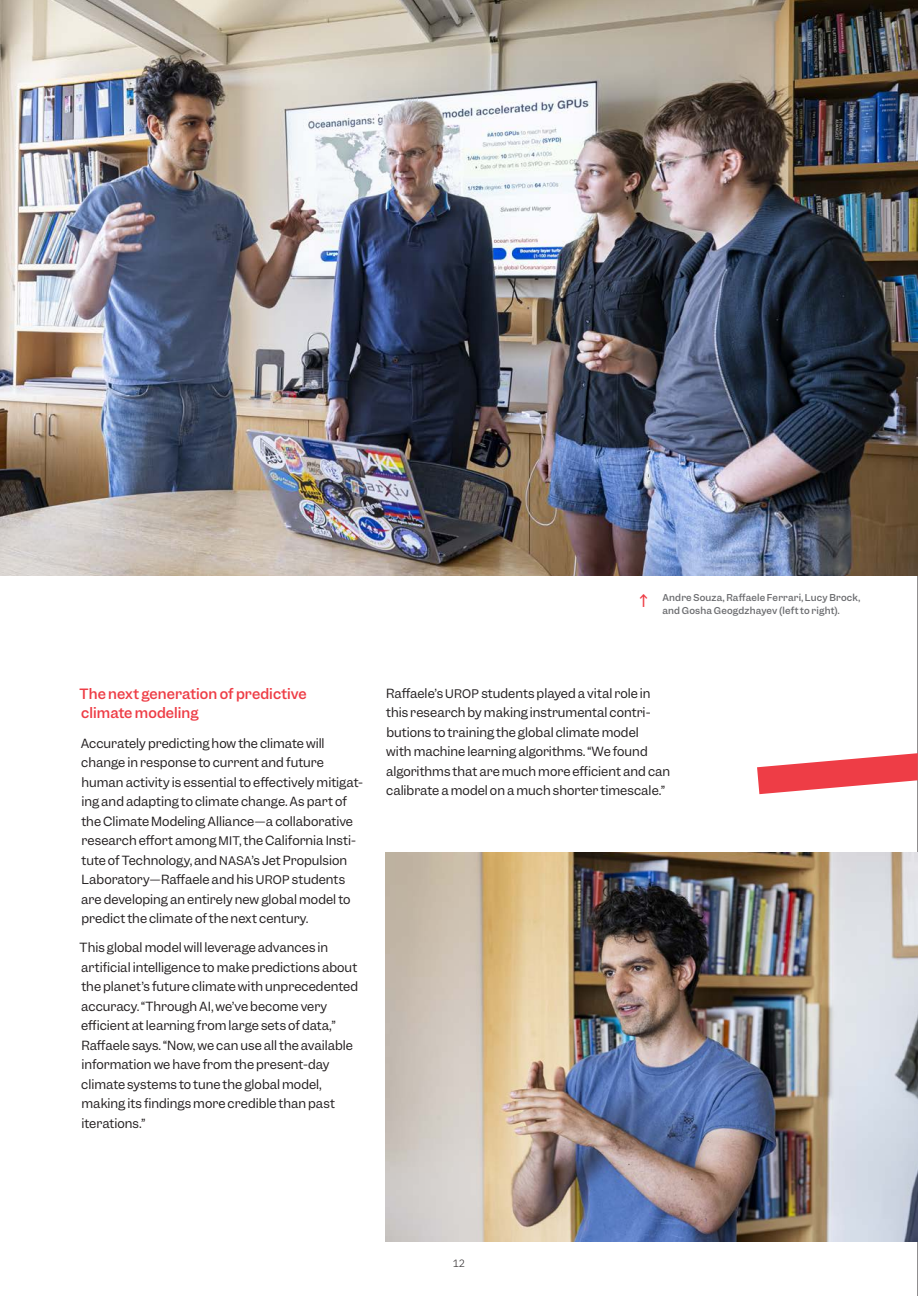
<style>
.page{position:relative;width:918px;height:1296px;background:#fff}
.page>*{position:absolute;margin:0;border:0;box-sizing:border-box;transform-origin:0 0}
.t1{font:18px "Garnett";color:#ee3d46}
.Subhead_-_Reg_10pt{font:500 13.5px/19.5px "Garnett";letter-spacing:.005em;color:#ee3d46}
.Para_Space_After{font:12px/19.5px "Garnett";letter-spacing:.005em;color:#231f20}
.t2{font:300 10.5px "IBM Plex Mono";color:#231f20}
.t3{font:500 9px/13.5px "Garnett";letter-spacing:.025em;color:#6c6d70}
.s1{font-size:11.25px}
</style>
<div class="page">
<hr style="left:917px;top:0;width:1px;height:1296px;background:#231f20">
<img style="left:0;top:0;width:918px;height:576px">
<img style="left:386px;top:852px;width:532px;height:390px">
<svg style="left:757px;top:753px;width:161px;height:41px"></svg>
<p class="t1" style="left:655px;top:594px;width:15px;rotate:90deg">←</p>
<p class="t3" style="left:662px;top:591px;width:199px">Andre Souza, Raffaele Ferrari, Lucy Brock, and Gosha Geogdzhayev (left to right).</p>
<p class="Subhead_-_Reg_10pt" style="left:80px;top:684px;width:228px">The next generation of predictive climate modeling</p>
<p class="Para_Space_After" style="left:81px;top:734px;width:284px">Accurately predicting how the climate will change in response to current and future human activity is essential to effectively mitigat&shy;ing and adapting to climate change. As part of the Climate Modeling Alliance—a collaborative research effort among <span class="s1">MIT</span>, the California Insti&shy;tute of Technology, and <span class="s1">NASA</span>’s Jet Propulsion Laboratory—Raffaele and his <span class="s1">UROP</span> students are developing an entirely new global model to predict the climate of the next century.</p>
<p class="Para_Space_After" style="left:80px;top:938px;width:280px">This global model will leverage advances in artificial intelligence to make predictions about the planet’s future climate with unprecedented accuracy. “Through AI, we’ve become very efficient at learning from large sets of data,” Raffaele says. “Now, we can use all the available information we have from the present-day climate systems to tune the global model, making its findings more credible than past iterations.”</p>
<p class="Para_Space_After" style="left:386px;top:684px;width:286px">Raffaele’s <span class="s1">UROP</span> students played a vital role in this research by making instrumental contri&shy;butions to training the global climate model<br>with machine learning algorithms. “We found algorithms that are much more efficient and can calibrate a model on a much shorter timescale.”</p>
<p class="t2" style="left:453px;top:1255px;width:14px">12</p>
</div>
